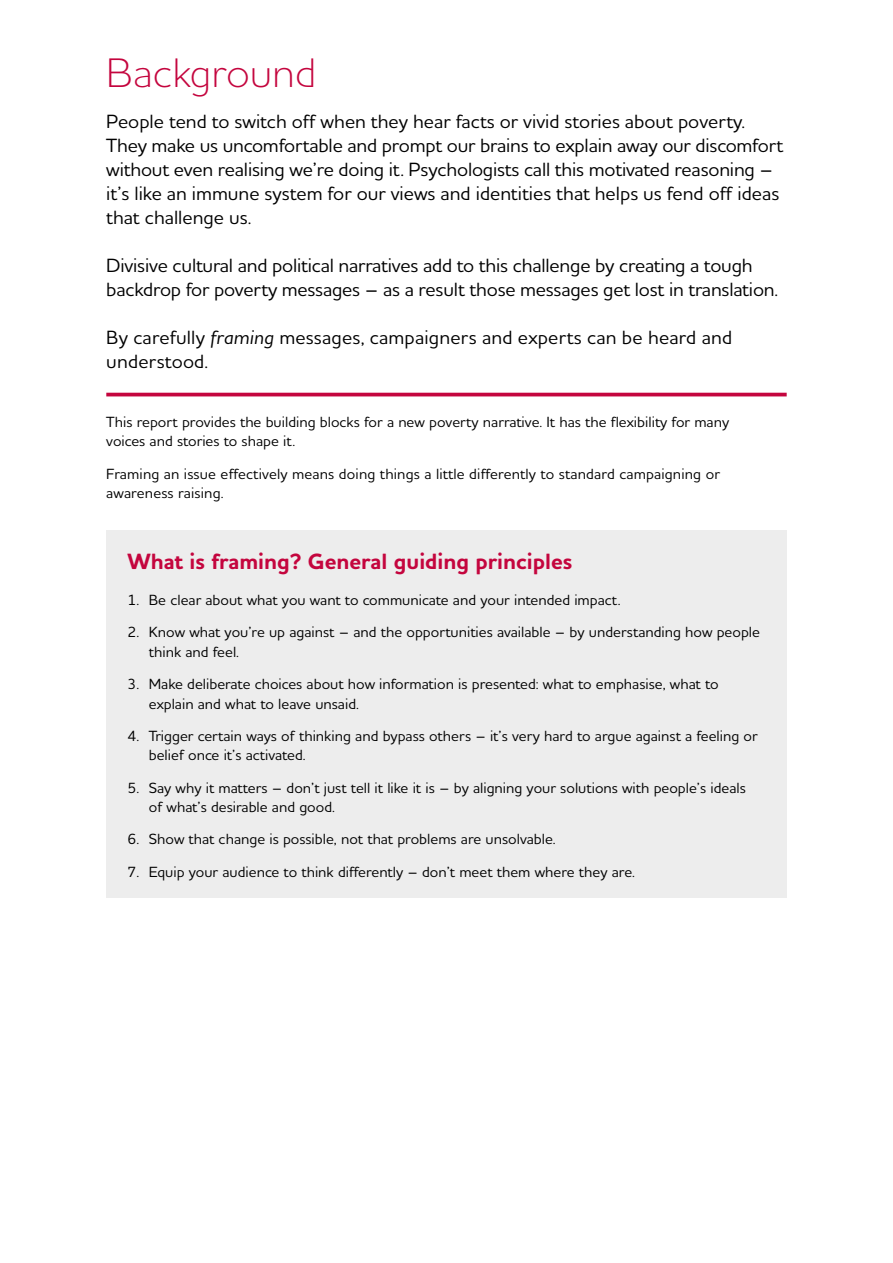
<style>
.page{position:relative;width:893px;height:1263px;background:#fff}
.page>*{position:absolute;margin:0;border:0;box-sizing:border-box;transform-origin:0 0}
.t1{font:300 42px "Houschka Alt Pro";color:#c4053e}
.t2{font:700 22.5px "Houschka Alt Pro";color:#c4053e}
.t3{font:500 19.5px/24px "Houschka Alt Pro";letter-spacing:-.01em;color:#000}
.t4{font:500 19.5px/24px "Houschka Alt Pro";letter-spacing:.01em;color:#000}
.t5{font:500 15px/19.5px "Houschka Alt Pro";color:#000}
.s1{font-style:italic}
</style>
<div class="page">
<hr style="left:106px;top:393px;width:681px;height:3px;background:#c4053e">
<div style="left:106px;top:530px;width:681px;height:368px;background:#ededed"></div>
<h1 class="t1" style="left:106px;top:46px;width:212px">Background</h1>
<p class="t3" style="left:106px;top:109px;width:678px">People tend to switch off when they hear facts or vivid stories about poverty.<br>They make us uncomfortable and prompt our brains to explain away our discomfort without even realising we’re doing it. Psychologists call this motivated reasoning – it’s like an immune system for our views and identities that helps us fend off ideas that challenge us.</p>
<h3 class="t3" style="left:106px;top:253px;width:673px">Divisive cultural and political narratives add to this challenge by creating a tough backdrop for poverty messages – as a result those messages get lost in translation.</h3>
<h3 class="t4" style="left:106px;top:325px;width:628px">By carefully <span class="s1">framing</span> messages, campaigners and experts can be heard and understood.</h3>
<p class="t5" style="left:106px;top:412px;width:624px">This report provides the building blocks for a new poverty narrative. It has the flexibility for many voices and stories to shape it.</p>
<p class="t5" style="left:106px;top:463px;width:615px">Framing an issue effectively means doing things a little differently to standard campaigning or awareness raising.</p>
<h2 class="t2" style="left:128px;top:546px;width:446px">What is framing? General guiding principles</h2>
<p class="t5" style="left:128px;top:590px;width:495px">1. Be clear about what you want to communicate and your intended impact.</p>
<p class="t5" style="left:149px;top:622px;width:613px;text-indent:-21px">2. Know what you’re up against – and the opportunities available – by understanding how people think and feel.</p>
<p class="t5" style="left:149px;top:674px;width:571px;text-indent:-21px">3. Make deliberate choices about how information is presented: what to emphasise, what to explain and what to leave unsaid.</p>
<p class="t5" style="left:149px;top:726px;width:610px;text-indent:-21px">4. Trigger certain ways of thinking and bypass others – it’s very hard to argue against a feeling or belief once it’s activated.</p>
<p class="t5" style="left:149px;top:777px;width:599px;text-indent:-21px">5. Say why it matters – don’t just tell it like it is – by aligning your solutions with people’s ideals of what’s desirable and good.</p>
<p class="t5" style="left:128px;top:829px;width:430px">6. Show that change is possible, not that problems are unsolvable.</p>
<p class="t5" style="left:128px;top:861px;width:509px">7. Equip your audience to think differently – don’t meet them where they are.</p>
</div>
